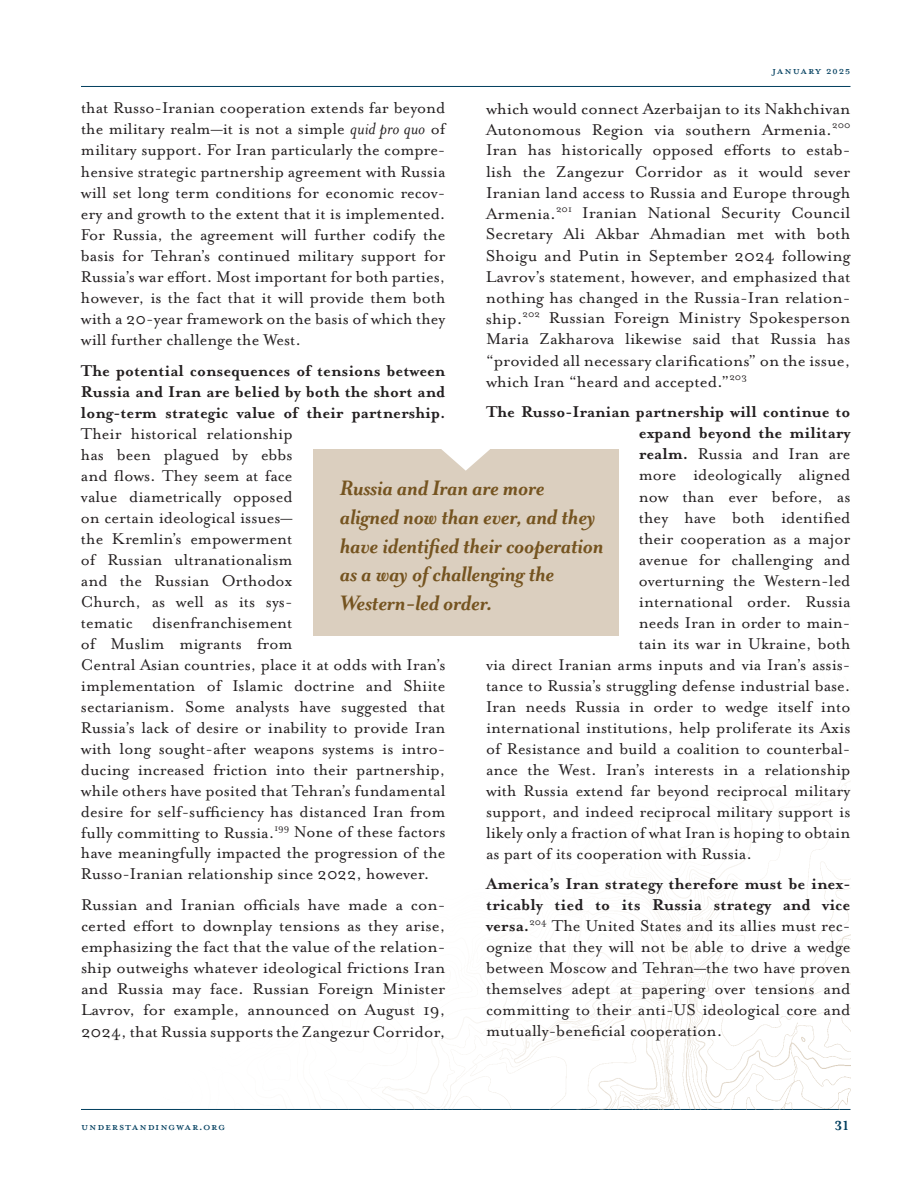
<style>
.page{position:relative;width:918px;height:1188px;background:#fff}
.page>*{position:absolute;margin:0;border:0;box-sizing:border-box;transform-origin:0 0}
.Pull_Quotes_-_Dark_Brown{font:italic 700 24px/28.8px "Mrs Eaves OT";letter-spacing:-.01em;color:#755420}
.Body_Copy{font:18px/21px "Mrs Eaves OT";color:#231f20;text-align:justify}
.Body_Copy-2{font:700 18px "Mrs Eaves OT";color:#231f20}
.t1{font:15px "Mrs Eaves All Petite Caps OT";letter-spacing:.05em;color:#003e5e}
.t2{font:700 15px "Mrs Eaves OT";color:#003e5e}
.s1{font-style:italic;font-size:18.75px}
.s2{font-weight:700}
</style>
<div class="page">
<hr style="left:81px;top:86px;width:769px;height:1px;background:#003e5e">
<img style="left:81px;top:772px;width:769px;height:338px">
<div style="left:313px;top:449px;width:306px;height:187px;background:#dbcfbf"></div>
<svg style="left:441px;top:449px;width:49px;height:22px"></svg>
<p class="t1" style="left:772px;top:64px;width:80px">JANUARY 2025</p>
<p class="Body_Copy" style="left:81px;top:98px;width:366px">that Russo-Iranian cooperation extends far beyond the military realm—it is not a simple <span class="s1">quid pro quo</span> of military support. For Iran particularly the compre&shy;hensive strategic partnership agreement with Russia will set long term conditions for economic recov&shy;ery and growth to the extent that it is implemented.<br>For Russia, the agreement will further codify the basis for Tehran’s continued military support for Russia’s war effort. Most important for both parties, however, is the fact that it will provide them both with a 20-year framework on the basis of which they will further challenge the West.</p>
<p class="Body_Copy" style="left:81px;top:360px;width:366px;text-align:left"><span class="s2">The potential consequences of tensions between Russia and Iran are belied by both the short and long-term strategic value of their partnership.<br></span>Their historical relationship<br>has been plagued by ebbs<br>and flows. They seem at face<br>value diametrically opposed<br>on certain ideological issues—<br>the Kremlin’s empowerment<br>of Russian ultranationalism<br>and the Russian Orthodox<br>Church, as well as its sys-<br>tematic disenfranchisement<br>of Muslim migrants from<br>Central Asian countries, place it at odds with Iran’s implementation of Islamic doctrine and Shiite sectarianism. Some analysts have suggested that Russia’s lack of desire or inability to provide Iran with long sought-after weapons systems is intro&shy;ducing increased friction into their partnership, while others have posited that Tehran’s fundamental desire for self-sufficiency has distanced Iran from fully committing to Russia.<sup>199</sup> None of these factors have meaningfully impacted the progression of the Russo-Iranian relationship since 2022, however.</p>
<p class="Body_Copy" style="left:81px;top:895px;width:366px">Russian and Iranian officials have made a con&shy;certed effort to downplay tensions as they arise, emphasizing the fact that the value of the relation&shy;ship outweighs whatever ideological frictions Iran and Russia may face. Russian Foreign Minister Lavrov, for example, announced on August 19, 2024, that Russia supports the Zangezur Corridor,</p>
<p class="Body_Copy" style="left:486px;top:98px;width:366px">which would connect Azerbaijan to its Nakhchivan Autonomous Region via southern Armenia.<sup>200<br></sup>Iran has historically opposed efforts to estab&shy;lish the Zangezur Corridor as it would sever Iranian land access to Russia and Europe through Armenia.<sup>201</sup> Iranian National Security Council Secretary Ali Akbar Ahmadian met with both Shoigu and Putin in September 2024 following Lavrov’s statement, however, and emphasized that nothing has changed in the Russia-Iran relation&shy;ship.<sup>202</sup> Russian Foreign Ministry Spokesperson Maria Zakharova likewise said that Russia has “provided all necessary clarifications” on the issue, which Iran “heard and accepted.”<sup>203</sup></p>
<p class="Body_Copy-2" style="left:486px;top:402px;width:366px">The Russo-Iranian partnership will continue to</p>
<p class="Body_Copy-2" style="left:639px;top:423px;width:213px">expand beyond the military</p>
<p class="Body_Copy" style="left:639px;top:444px;width:213px"><span class="s2">realm.</span> Russia and Iran are</p>
<p class="Body_Copy" style="left:639px;top:465px;width:213px">more ideologically aligned</p>
<p class="Body_Copy" style="left:639px;top:486px;width:213px">now than ever before, as</p>
<p class="Body_Copy" style="left:639px;top:507px;width:213px">they have both identified</p>
<p class="Body_Copy" style="left:639px;top:528px;width:213px">their cooperation as a major</p>
<p class="Body_Copy" style="left:639px;top:549px;width:213px">avenue for challenging and</p>
<p class="Body_Copy" style="left:639px;top:570px;width:213px">overturning the Western-led</p>
<p class="Body_Copy" style="left:639px;top:591px;width:213px">international order. Russia</p>
<p class="Body_Copy" style="left:639px;top:612px;width:213px">needs Iran in order to main-</p>
<p class="Body_Copy" style="left:639px;top:633px;width:213px">tain its war in Ukraine, both</p>
<p class="Body_Copy" style="left:486px;top:654px;width:366px">via direct Iranian arms inputs and via Iran’s assis-</p>
<p class="Body_Copy" style="left:486px;top:675px;width:366px">tance to Russia’s struggling defense industrial base.</p>
<p class="Body_Copy" style="left:486px;top:696px;width:366px">Iran needs Russia in order to wedge itself into</p>
<p class="Body_Copy" style="left:486px;top:717px;width:366px">international institutions, help proliferate its Axis</p>
<p class="Body_Copy" style="left:486px;top:738px;width:366px">of Resistance and build a coalition to counterbal-</p>
<p class="Body_Copy" style="left:486px;top:759px;width:366px">ance the West. Iran’s interests in a relationship</p>
<p class="Body_Copy" style="left:486px;top:780px;width:366px">with Russia extend far beyond reciprocal military</p>
<p class="Body_Copy" style="left:486px;top:801px;width:366px">support, and indeed reciprocal military support is</p>
<p class="Body_Copy" style="left:486px;top:822px;width:366px">likely only a fraction of what Iran is hoping to obtain</p>
<p class="Body_Copy" style="left:486px;top:843px;width:268px">as part of its cooperation with Russia.</p>
<p class="Body_Copy" style="left:486px;top:874px;width:366px"><span class="s2">America’s Iran strategy therefore must be inex&shy;tricably tied to its Russia strategy and vice versa.</span><sup>204</sup> The United States and its allies must rec&shy;ognize that they will not be able to drive a wedge between Moscow and Tehran—the two have proven themselves adept at papering over tensions and committing to their anti-US ideological core and mutually-beneficial cooperation.</p>
<p class="Pull_Quotes_-_Dark_Brown" style="left:340px;top:474px;width:265px">Russia and Iran are more aligned now than ever, and they have identified their cooperation as a way of challenging the<br>Western-led order.</p>
<p class="t1" style="left:81px;top:1120px;width:146px">UNDERSTANDINGWAR.ORG</p>
<p class="t2" style="left:834px;top:1117px;width:16px">31</p>
</div>
